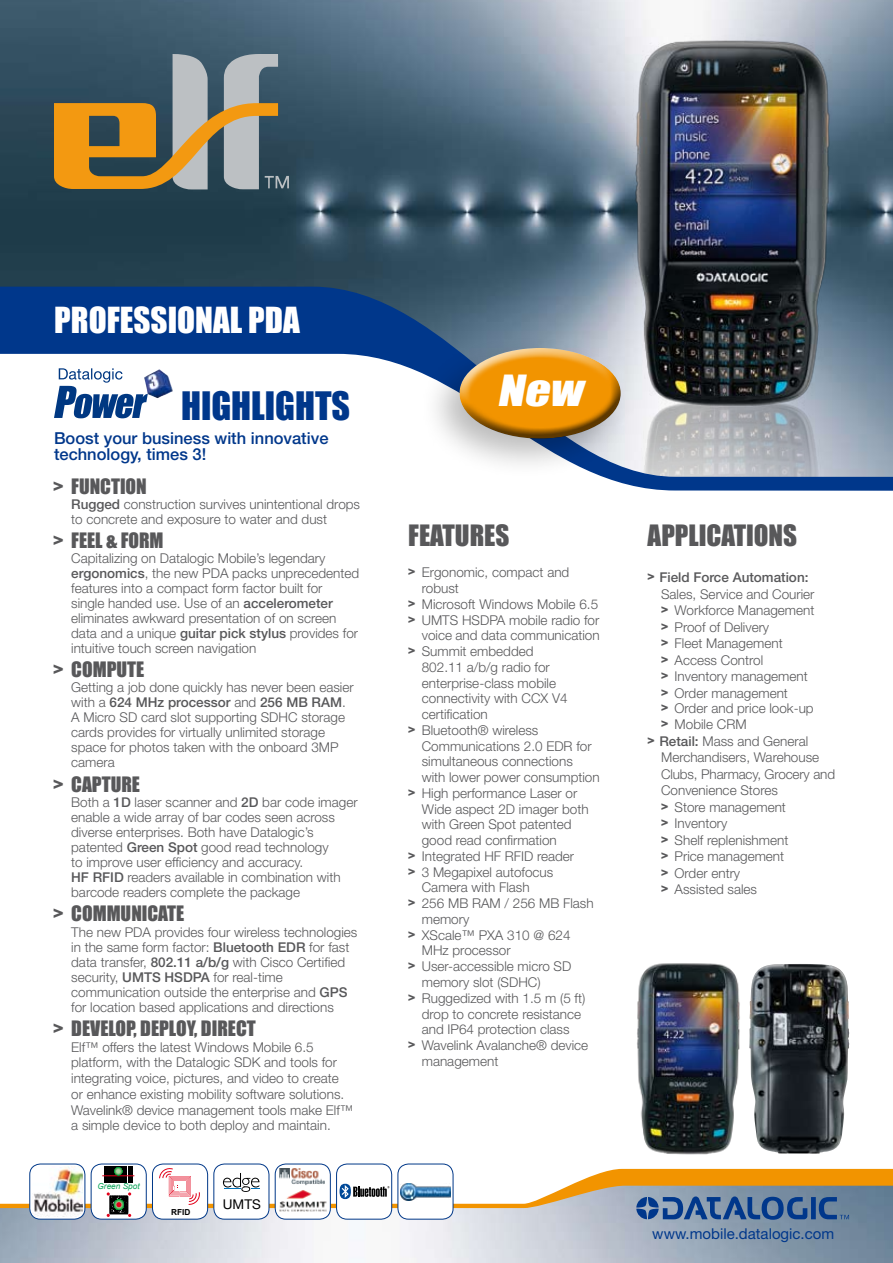
<style>
.page{position:relative;width:893px;height:1263px;background:#fff}
.page>*{position:absolute;margin:0;border:0;box-sizing:border-box;transform-origin:0 0}
.t1{font:italic 39.45px "Impact";color:#fff;scale:1.25 1}
.t2{font:36px "Impact";color:#00378b}
.t3{font:33px "Impact";color:#fff}
.t4{font:27px "Impact";color:#58585a}
.t5{font:19.5px "Impact";color:#58585a}
.t6{font:500 16.5px/15.8px "Helvetica Neue LT Std";color:#00378b}
.t7{font:15px "Helvetica Neue";color:#00378b}
.t8{font:300 13.5px/15px "Helvetica Neue LT Std";color:#58585a}
.t9{font:300 13.5px/15px "Helvetica Neue";color:#58585a}
.t10{font:500 13.5px "Helvetica Neue LT Std";color:#58585a}
.t11{font:13.5px "Helvetica Neue LT Std";color:#000}
.t12{font:italic 8.25px "Arial";color:#0aa459}
.t13{font:700 8.25px "Arial";color:#000}
.s1{font-weight:500}
.s2{font-family:"Impact";font-weight:400}
</style>
<div class="page">
<img style="left:0;top:0;width:893px;height:287px">
<img style="left:0;top:1220px;width:893px;height:43px">
<img style="left:564px;top:16px;width:282px;height:271px">
<svg style="left:0;top:287px;width:893px;height:204px"></svg>
<div style="left:29px;top:1163px;width:56px;height:56px;border:1px solid #003888;border-radius:11px"></div>
<div style="left:275px;top:1163px;width:56px;height:56px;border:1px solid #003888;border-radius:11px"></div>
<div style="left:336px;top:1163px;width:56px;height:56px;border:1px solid #003888;border-radius:11px"></div>
<div style="left:398px;top:1163px;width:55px;height:56px;border:1px solid #003888;border-radius:11px"></div>
<div style="left:152px;top:1163px;width:56px;height:56px;border:1px solid #003888;border-radius:11px"></div>
<div style="left:213px;top:1163px;width:56px;height:56px;border:1px solid #003888;border-radius:11px"></div>
<div style="left:91px;top:1163px;width:56px;height:56px;border:1px solid #003888;border-radius:11px"></div>
<svg style="left:0;top:1166px;width:893px;height:54px"></svg>
<svg style="left:54px;top:54px;width:235px;height:135px"></svg>
<div style="left:417px;top:333px;width:214px;height:145px;background:#000;opacity:.27"></div>
<div style="left:457px;top:347px;width:165px;height:57px;background:#fff;opacity:.75"></div>
<div style="left:457px;top:371px;width:165px;height:69px;background:#000;opacity:.62"></div>
<img style="left:637px;top:963px;width:103px;height:192px">
<img style="left:749px;top:964px;width:100px;height:189px">
<img style="left:148px;top:369px;width:25px;height:29px">
<svg style="left:54px;top:368px;width:94px;height:50px"></svg>
<h3 class="t3" style="left:54px;top:294px;width:247px">PROFESSIONAL PDA</h3>
<h2 class="t2" style="left:181px;top:378px;width:171px">HIGHLIGHTS</h2>
<p class="t6" style="left:54px;top:430px;width:276px">Boost your business with innovative technology, times 3!</p>
<h3 class="t5" style="left:53px;top:471px;width:95px">&gt; FUNCTION</h3>
<p class="t9" style="left:71px;top:496px;width:290px"><span class="s1">Rugged</span> construction survives unintentional drops to concrete and exposure to water and dust</p>
<h3 class="t5" style="left:53px;top:525px;width:112px">&gt; FEEL &amp; FORM</h3>
<p class="t8" style="left:71px;top:550px;width:289px">Capitalizing on Datalogic Mobile’s legendary <span class="s1">ergonomics</span>, the new PDA packs unprecedented features into a compact form factor built for single handed use. Use of an <span class="s1">accelerometer </span>eliminates awkward presentation of on screen data and a unique <span class="s1">guitar pick stylus</span> provides for intuitive touch screen navigation</p>
<h3 class="t5" style="left:53px;top:654px;width:92px">&gt; COMPUTE</h3>
<p class="t8" style="left:71px;top:680px;width:284px">Getting a job done quickly has never been easier with a <span class="s1">624 MHz processor</span> and <span class="s1">256 MB RAM</span>.<br>A Micro SD card slot supporting SDHC storage cards provides for virtually unlimited storage space for photos taken with the onboard 3MP camera</p>
<h3 class="t5" style="left:53px;top:769px;width:88px">&gt; CAPTURE</h3>
<p class="t8" style="left:71px;top:794px;width:288px">Both a <span class="s1">1D</span> laser scanner and <span class="s1">2D</span> bar code imager enable a wide array of bar codes seen across diverse enterprises. Both have Datalogic’s patented <span class="s1">Green Spot</span> good read technology<br>to improve user efficiency and accuracy.<br><span class="s1">HF RFID</span> readers available in combination with barcode readers complete the package</p>
<h3 class="t5" style="left:53px;top:898px;width:132px">&gt; COMMUNICATE</h3>
<p class="t8" style="left:71px;top:924px;width:288px">The new PDA provides four wireless technologies in the same form factor: <span class="s1">Bluetooth EDR</span> for fast data transfer, <span class="s1">802.11 a/b/g</span> with Cisco Certified security, <span class="s1">UMTS HSDPA</span> for real-time communication outside the enterprise and <span class="s1">GPS </span>for location based applications and directions</p>
<h3 class="t5" style="left:53px;top:1013px;width:204px">&gt; DEVELOP, DEPLOY, DIRECT</h3>
<p class="t8" style="left:71px;top:1039px;width:283px;line-height:15.8px">Elf™ offers the latest Windows Mobile 6.5 platform, with the Datalogic SDK and tools for integrating voice, pictures, and video to create or enhance existing mobility software solutions.<br>Wavelink® device management tools make Elf™ a simple device to both deploy and maintain.</p>
<p class="t12" style="left:98px;top:1181px;width:44px">Green Spot</p>
<p class="t13" style="left:171px;top:1206px;width:21px">RFID</p>
<p class="t11" style="left:223px;top:1196px;width:40px">UMTS</p>
<h1 class="t1" style="left:497px;top:360px;width:78px">New</h1>
<h3 class="t4" style="left:408px;top:514px;width:103px">FEATURES</h3>
<p class="t8" style="left:408px;top:565px;width:163px"><span class="s2">&gt;</span> Ergonomic, compact and</p>
<p class="t8" style="left:422px;top:580px;width:39px">robust</p>
<p class="t8" style="left:408px;top:596px;width:191px"><span class="s2">&gt;</span> Microsoft Windows Mobile 6.5</p>
<p class="t8" style="left:408px;top:612px;width:193px"><span class="s2">&gt;</span> UMTS HSDPA mobile radio for</p>
<p class="t8" style="left:422px;top:628px;width:179px">voice and data communication</p>
<p class="t8" style="left:408px;top:643px;width:127px"><span class="s2">&gt;</span> Summit embedded</p>
<p class="t8" style="left:422px;top:659px;width:130px">802.11 a/b/g radio for</p>
<p class="t8" style="left:422px;top:675px;width:136px">enterprise-class mobile</p>
<p class="t8" style="left:422px;top:691px;width:147px">connectivity with CCX V4</p>
<p class="t8" style="left:422px;top:706px;width:68px">certification</p>
<p class="t8" style="left:408px;top:722px;width:132px"><span class="s2">&gt;</span> Bluetooth® wireless</p>
<p class="t8" style="left:422px;top:738px;width:171px">Communications 2.0 EDR for</p>
<p class="t8" style="left:422px;top:754px;width:153px">simultaneous connections</p>
<p class="t8" style="left:422px;top:769px;width:179px">with lower power consumption</p>
<p class="t8" style="left:408px;top:785px;width:171px"><span class="s2">&gt;</span> High performance Laser or</p>
<p class="t8" style="left:422px;top:801px;width:168px">Wide aspect 2D imager both</p>
<p class="t8" style="left:422px;top:817px;width:151px">with Green Spot patented</p>
<p class="t8" style="left:422px;top:832px;width:137px">good read confirmation</p>
<p class="t8" style="left:408px;top:848px;width:167px"><span class="s2">&gt;</span> Integrated HF RFID reader</p>
<p class="t8" style="left:408px;top:864px;width:147px"><span class="s2">&gt;</span> 3 Megapixel autofocus</p>
<p class="t8" style="left:422px;top:880px;width:109px">Camera with Flash</p>
<p class="t8" style="left:408px;top:896px;width:187px"><span class="s2">&gt;</span> 256 MB RAM / 256 MB Flash</p>
<p class="t8" style="left:422px;top:911px;width:49px">memory</p>
<p class="t8" style="left:408px;top:927px;width:164px"><span class="s2">&gt;</span> XScale™ PXA 310 @ 624</p>
<p class="t8" style="left:422px;top:943px;width:90px">MHz processor</p>
<p class="t8" style="left:408px;top:959px;width:165px"><span class="s2">&gt;</span> User-accessible micro SD</p>
<p class="t8" style="left:422px;top:974px;width:120px">memory slot (SDHC)</p>
<p class="t8" style="left:408px;top:990px;width:179px"><span class="s2">&gt;</span> Ruggedized with 1.5 m (5 ft)</p>
<p class="t8" style="left:422px;top:1006px;width:161px">drop to concrete resistance</p>
<p class="t8" style="left:422px;top:1022px;width:149px">and IP64 protection class</p>
<p class="t8" style="left:408px;top:1037px;width:181px"><span class="s2">&gt;</span> Wavelink Avalanche® device</p>
<p class="t8" style="left:422px;top:1053px;width:78px">management</p>
<h3 class="t4" style="left:648px;top:514px;width:151px">APPLICATIONS</h3>
<p class="t10" style="left:648px;top:569px;width:162px"><span class="s2">&gt;</span> Field Force Automation:</p>
<p class="t8" style="left:661px;top:586px;width:155px">Sales, Service and Courier</p>
<p class="t8" style="left:661px;top:602px;width:155px"><span class="s2">&gt;</span> Workforce Management</p>
<p class="t8" style="left:661px;top:619px;width:110px"><span class="s2">&gt;</span> Proof of Delivery</p>
<p class="t8" style="left:661px;top:635px;width:123px"><span class="s2">&gt;</span> Fleet Management</p>
<p class="t8" style="left:661px;top:652px;width:104px"><span class="s2">&gt;</span> Access Control</p>
<p class="t8" style="left:661px;top:668px;width:148px"><span class="s2">&gt;</span> Inventory management</p>
<p class="t8" style="left:661px;top:685px;width:128px"><span class="s2">&gt;</span> Order management</p>
<p class="t8" style="left:661px;top:701px;width:154px"><span class="s2">&gt;</span> Order and price look-up</p>
<p class="t8" style="left:661px;top:716px;width:87px"><span class="s2">&gt;</span> Mobile CRM</p>
<p class="t8" style="left:648px;top:733px;width:162px"><span class="s2">&gt;</span> <span class="s1">Retail:</span> Mass and General</p>
<p class="t8" style="left:661px;top:749px;width:160px">Merchandisers, Warehouse</p>
<p class="t8" style="left:661px;top:766px;width:175px">Clubs, Pharmacy, Grocery and</p>
<p class="t8" style="left:661px;top:782px;width:118px">Convenience Stores</p>
<p class="t8" style="left:661px;top:799px;width:126px"><span class="s2">&gt;</span> Store management</p>
<p class="t8" style="left:661px;top:815px;width:68px"><span class="s2">&gt;</span> Inventory</p>
<p class="t8" style="left:661px;top:832px;width:129px"><span class="s2">&gt;</span> Shelf replenishment</p>
<p class="t8" style="left:661px;top:848px;width:125px"><span class="s2">&gt;</span> Price management</p>
<p class="t8" style="left:661px;top:865px;width:81px"><span class="s2">&gt;</span> Order entry</p>
<p class="t8" style="left:661px;top:881px;width:97px"><span class="s2">&gt;</span> Assisted sales</p>
<p class="t7" style="left:652px;top:1225px;width:183px">www.mobile.datalogic.com</p>
</div>
